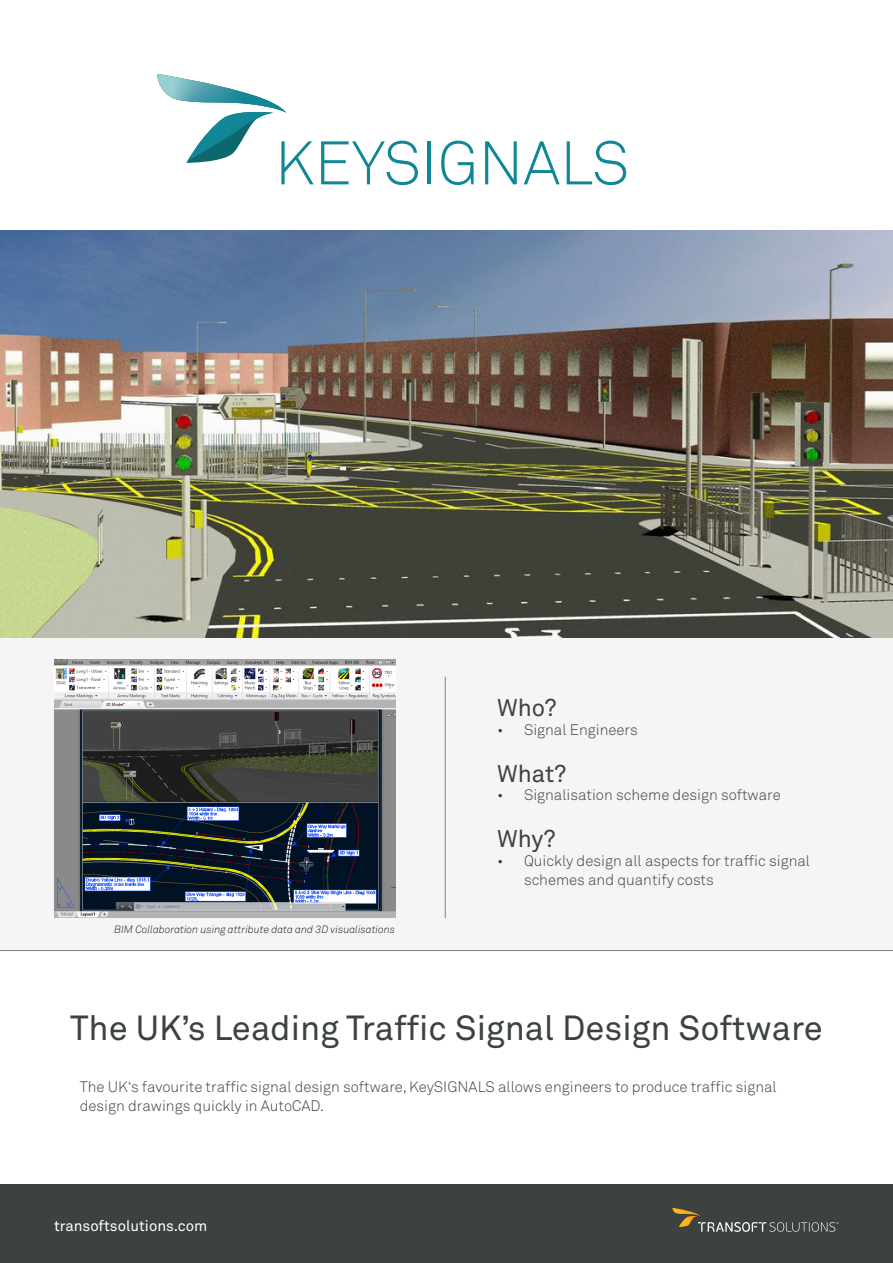
<style>
.page{position:relative;width:893px;height:1263px;background:#fff}
.page>*{position:absolute;margin:0;border:0;box-sizing:border-box;transform-origin:0 0}
.t1{font:34.5px "Akkurat Pro";color:#3c4240}
.t2{font:24px "Akkurat Pro";color:#3c4240}
.Body_copy{font:300 15px/18.8px "Akkurat Pro";color:#3c4240}
.t3{font:15px "Akkurat Pro";color:#fff}
.t4{font:italic 300 10.5px "Akkurat Pro";color:#231f20}
</style>
<div class="page">
<div style="left:0;top:637px;width:893px;height:313px;background:#f4f5f4"></div>
<img style="left:54px;top:659px;width:342px;height:258px">
<hr style="left:0;top:950px;width:893px;height:1px;background:#838281">
<img style="left:0;top:230px;width:893px;height:407px">
<hr style="left:445px;top:677px;width:1px;height:241px;background:#838281">
<div style="left:0;top:1184px;width:893px;height:79px;background:#3c4240"></div>
<svg style="left:672px;top:1208px;width:166px;height:24px"></svg>
<svg style="left:157px;top:74px;width:157px;height:110px"></svg>
<svg style="left:321px;top:141px;width:97px;height:44px"></svg>
<hr style="left:428px;top:141px;width:3px;height:43px;background:#108697">
<svg style="left:441px;top:141px;width:33px;height:44px"></svg>
<svg style="left:485px;top:141px;width:32px;height:43px"></svg>
<svg style="left:524px;top:141px;width:36px;height:43px"></svg>
<svg style="left:567px;top:141px;width:59px;height:44px"></svg>
<p class="t4" style="left:114px;top:923px;width:282px">BIM Collaboration using attribute data and 3D visualisations</p>
<p class="t2" style="left:497px;top:694px;width:61px">Who?</p>
<p class="Body_copy" style="left:497px;top:720px;width:142px">• Signal Engineers</p>
<p class="t2" style="left:497px;top:759px;width:71px">What?</p>
<p class="Body_copy" style="left:497px;top:786px;width:285px">• Signalisation scheme design software</p>
<p class="t2" style="left:497px;top:825px;width:60px">Why?</p>
<p class="Body_copy" style="left:524px;top:851px;width:288px;text-indent:-27px">• Quickly design all aspects for traffic signal schemes and quantify costs</p>
<p class="t1" style="left:70px;top:1007px;width:754px">The UK’s Leading Traffic Signal Design Software</p>
<p class="Body_copy" style="left:80px;top:1077px;width:698px">The UK‘s favourite traffic signal design software, KeySIGNALS allows engineers to produce traffic signal design drawings quickly in AutoCAD.</p>
<p class="t3" style="left:54px;top:1217px;width:155px">transoftsolutions.com</p>
</div>
